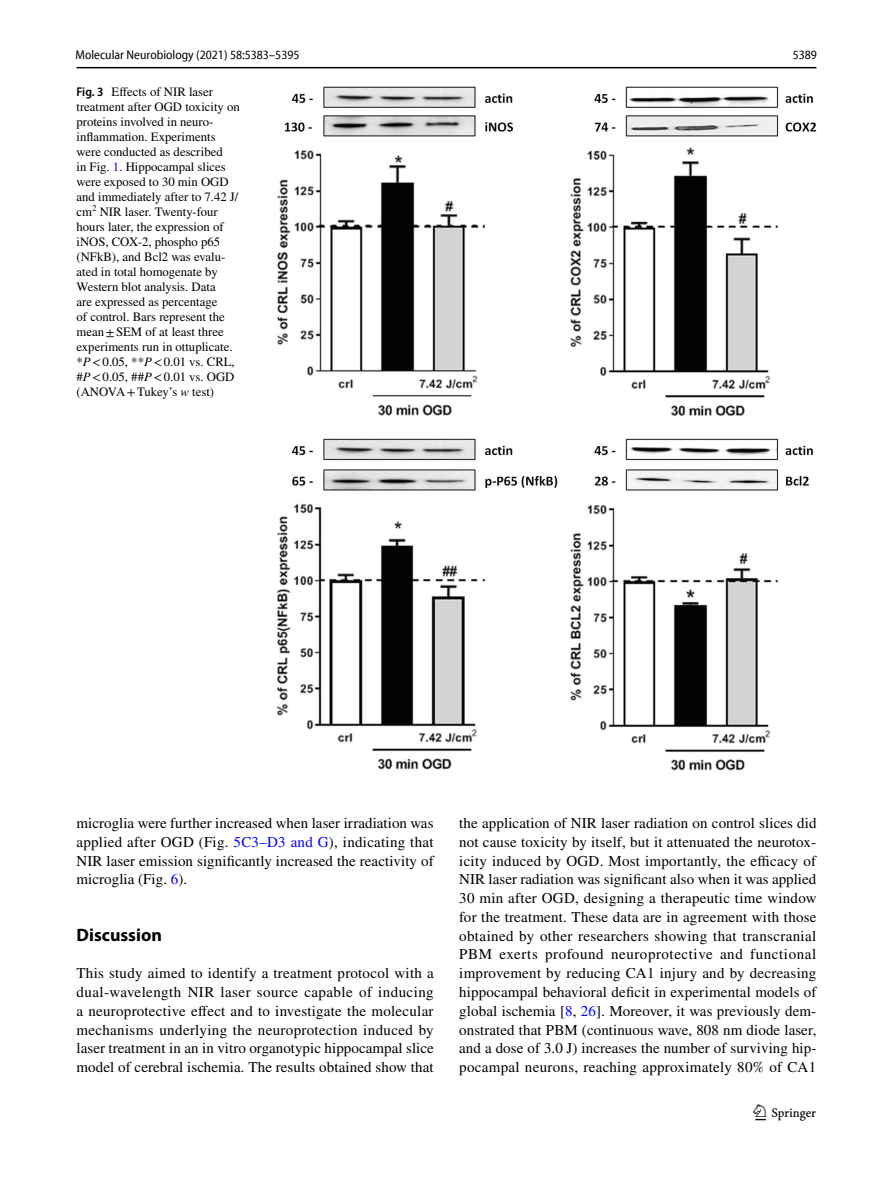
<style>
.page{position:relative;width:893px;height:1187px;background:#fff}
.page>*{position:absolute;margin:0;border:0;box-sizing:border-box;transform-origin:0 0}
.t1{font:22.5px "Springnew Regular 3";color:#000}
.t2{font:700 18px "Myriad Pro";color:#000}
.t3{font:15px/18.8px "STIX";letter-spacing:.005em;color:#000;text-align:justify}
.t4{font:12.75px/15px "STIX";color:#000}
.t5{font:semi-condensed 12.75px "Myriad Pro Unic";color:#000}
.s1{font-family:"Myriad Pro";font-weight:600;font-stretch:semi-condensed}
.s2{color:#00f}
.s3{font-style:italic}
</style>
<div class="page">
<hr style="left:77px;top:67px;width:739px;height:1px;background:#000">
<img style="left:276px;top:87px;width:540px;height:683px">
<p class="t5" style="left:76px;top:50px;width:225px">Molecular Neurobiology (2021) 58:5383–5395</p>
<p class="t5" style="left:793px;top:50px;width:26px">5389</p>
<p class="t4" style="left:77px;top:85px;width:165px"><span class="s1">Fig. 3</span> Effects of NIR laser treatment after OGD toxicity on proteins involved in neuro&shy;inflammation. Experiments were conducted as described<br>in Fig. <span class="s2">1</span>. Hippocampal slices were exposed to 30 min OGD and immediately after to 7.42 J/ cm<sup>2</sup> NIR laser. Twenty-four hours later, the expression of iNOS, COX-2, phospho p65 (NFkB), and Bcl2 was evalu&shy;ated in total homogenate by<br>Western blot analysis. Data<br>are expressed as percentage<br>of control. Bars represent the mean±SEM of at least three experiments run in ottuplicate. *<span class="s3">P</span>&lt;0.05, **<span class="s3">P</span>&lt;0.01 vs. CRL, #<span class="s3">P</span>&lt;0.05, ##<span class="s3">P</span>&lt;0.01 vs. OGD (ANOVA+Tukey’s <span class="s3">w</span> test)</p>
<p class="t3" style="left:77px;top:814px;width:359px">microglia were further increased when laser irradiation was applied after OGD (Fig. <span class="s2">5C3–D3 and G</span>), indicating that NIR laser emission significantly increased the reactivity of microglia (Fig. <span class="s2">6</span>).</p>
<p class="t2" style="left:77px;top:922px;width:87px">Discussion</p>
<p class="t3" style="left:77px;top:964px;width:359px">This study aimed to identify a treatment protocol with a dual-wavelength NIR laser source capable of inducing a neuroprotective effect and to investigate the molecular mechanisms underlying the neuroprotection induced by laser treatment in an in vitro organotypic hippocampal slice model of cerebral ischemia. The results obtained show that</p>
<p class="t3" style="left:459px;top:814px;width:359px">the application of NIR laser radiation on control slices did not cause toxicity by itself, but it attenuated the neurotox&shy;icity induced by OGD. Most importantly, the efficacy of NIR laser radiation was significant also when it was applied 30 min after OGD, designing a therapeutic time window for the treatment. These data are in agreement with those obtained by other researchers showing that transcranial PBM exerts profound neuroprotective and functional improvement by reducing CA1 injury and by decreasing hippocampal behavioral deficit in experimental models of global ischemia [<span class="s2">8</span>, <span class="s2">26</span>]. Moreover, it was previously dem&shy;onstrated that PBM (continuous wave, 808 nm diode laser, and a dose of 3.0 J) increases the number of surviving hip&shy;pocampal neurons, reaching approximately 80% of CA1</p>
<h1 class="t1" style="left:755px;top:1104px;width:62px">1 3</h1>
</div>
